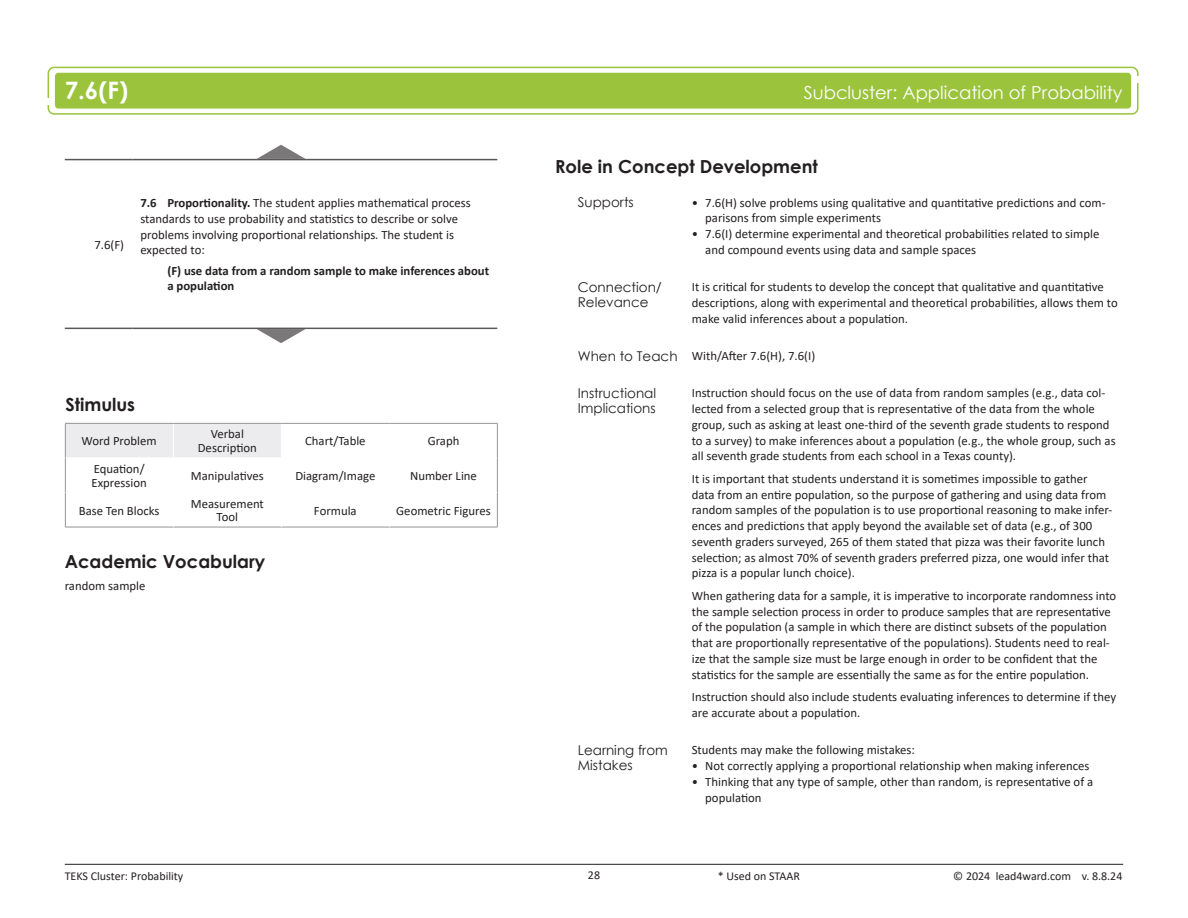
<style>
.page{position:relative;width:1188px;height:918px;background:#fff}
.page>*{position:absolute;margin:0;border:0;box-sizing:border-box;transform-origin:0 0}
.SE___and_R_or_S{font:700 24px "Century Gothic";color:#fff}
.Heading_1{font:700 18px "Century Gothic";color:#231f20}
.TEKS_Cluster_Title{font:18px "Century Gothic";color:#fff}
.Heading_2{font:13.5px/15px "Century Gothic";color:#231f20}
.K_S-text__light{font:12.75px/15.8px "Calibri";color:#231f20}
.stimulus_table{font:12.75px/13.5px "Calibri";color:#231f20;text-align:center}
.K_S-SE__dark{font:700 12.75px/15.8px "Calibri";color:#231f20}
.Academic_Vocab{font:12.75px "Calibri";color:#231f20}
.SE__large{font:12.75px "Calibri";color:#231f20}
.t1{font:12px "Calibri";color:#231f20}
.s1{font-weight:700}
</style>
<div class="page">
<div style="left:48px;top:67px;width:1091px;height:48px;border:2px solid #9bc43c;border-radius:6px"></div>
<div style="left:56px;top:73px;width:1075px;height:35px;background:#9bc43c;border-radius:3px"></div>
<div style="left:55px;top:73px;width:1076px;height:36px;border:1px solid #9bc43c;border-radius:3px"></div>
<div style="left:38px;top:98px;width:15px;height:7px;background:#fff"></div>
<div style="left:1134px;top:76px;width:14px;height:7px;background:#fff"></div>
<hr style="left:65px;top:864px;width:1058px;height:1px;background:#231f20">
<hr style="left:65px;top:159px;width:67px;height:1px;background:#57585a">
<hr style="left:132px;top:159px;width:365px;height:1px;background:#57585a">
<hr style="left:65px;top:328px;width:67px;height:1px;background:#57585a">
<hr style="left:132px;top:328px;width:365px;height:1px;background:#57585a">
<svg style="left:257px;top:145px;width:48px;height:14px"></svg>
<svg style="left:257px;top:329px;width:48px;height:14px"></svg>
<div style="left:66px;top:424px;width:215px;height:33px;background:#ececee"></div>
<hr style="left:65px;top:424px;width:1px;height:34px;background:#939598">
<hr style="left:497px;top:424px;width:1px;height:34px;background:#939598">
<hr style="left:65px;top:458px;width:1px;height:34px;background:#939598">
<hr style="left:497px;top:458px;width:1px;height:34px;background:#939598">
<hr style="left:65px;top:492px;width:1px;height:35px;background:#939598">
<hr style="left:497px;top:492px;width:1px;height:35px;background:#939598">
<hr style="left:65px;top:527px;width:108px;height:1px;background:#939598">
<hr style="left:173px;top:527px;width:108px;height:1px;background:#939598">
<hr style="left:281px;top:527px;width:108px;height:1px;background:#939598">
<hr style="left:389px;top:527px;width:109px;height:1px;background:#939598">
<hr style="left:173px;top:424px;width:1px;height:33px;background:#fff">
<hr style="left:65px;top:423px;width:108px;height:1px;background:#939598">
<hr style="left:173px;top:423px;width:108px;height:1px;background:#939598">
<hr style="left:281px;top:423px;width:108px;height:1px;background:#939598">
<hr style="left:389px;top:423px;width:109px;height:1px;background:#939598">
<p class="SE___and_R_or_S" style="left:65px;top:72px;width:65px">7.6(F)</p>
<p class="TEKS_Cluster_Title" style="left:804px;top:80px;width:320px">Subcluster: Application of Probability</p>
<p class="SE__large" style="left:94px;top:236px;width:31px">7.6(F)</p>
<p class="K_S-text__light" style="left:140px;top:195px;width:332px"><span class="s1">7.6 Proportionality.</span> The student applies mathematical process standards to use probability and statistics to describe or solve problems involving proportional relationships. The student is expected to:</p>
<p class="K_S-SE__dark" style="left:167px;top:262px;width:323px">(F) use data from a random sample to make inferences about a population</p>
<p class="Heading_1" style="left:65px;top:391px;width:71px">Stimulus</p>
<p class="stimulus_table" style="left:82px;top:434px;width:77px">Word Problem</p>
<p class="stimulus_table" style="left:198px;top:427px;width:61px">Verbal<br>Description</p>
<p class="stimulus_table" style="left:305px;top:434px;width:62px">Chart/Table</p>
<p class="stimulus_table" style="left:428px;top:434px;width:33px">Graph</p>
<p class="stimulus_table" style="left:91px;top:462px;width:57px;text-align:left">Equation/<br>Expression</p>
<p class="stimulus_table" style="left:191px;top:469px;width:75px">Manipulatives</p>
<p class="stimulus_table" style="left:295px;top:469px;width:82px">Diagram/Image</p>
<p class="stimulus_table" style="left:410px;top:469px;width:68px">Number Line</p>
<p class="stimulus_table" style="left:79px;top:503px;width:82px">Base Ten Blocks</p>
<p class="stimulus_table" style="left:191px;top:497px;width:75px">Measurement<br>Tool</p>
<p class="stimulus_table" style="left:314px;top:503px;width:44px">Formula</p>
<p class="stimulus_table" style="left:396px;top:503px;width:96px">Geometric Figures</p>
<p class="Heading_1" style="left:65px;top:548px;width:202px">Academic Vocabulary</p>
<p class="Academic_Vocab" style="left:65px;top:576px;width:82px">random sample</p>
<p class="Heading_1" style="left:555px;top:153px;width:264px">Role in Concept Development</p>
<p class="Heading_2" style="left:578px;top:195px;width:58px">Supports</p>
<p class="K_S-text__light" style="left:705px;top:194px;width:402px;text-indent:-14px">• 7.6(H) solve problems using qualitative and quantitative predictions and com‐ parisons from simple experiments</p>
<p class="K_S-text__light" style="left:705px;top:226px;width:396px;text-indent:-14px">• 7.6(I) determine experimental and theoretical probabilities related to simple and compound events using data and sample spaces</p>
<p class="Heading_2" style="left:578px;top:279px;width:86px">Connection/<br>Relevance</p>
<p class="K_S-text__light" style="left:692px;top:279px;width:427px">It is critical for students to develop the concept that qualitative and quantitative descriptions, along with experimental and theoretical probabilities, allows them to make valid inferences about a population.</p>
<p class="Heading_2" style="left:578px;top:348px;width:101px">When to Teach</p>
<p class="K_S-text__light" style="left:692px;top:348px;width:125px">With/After 7.6(H), 7.6(I)</p>
<p class="Heading_2" style="left:578px;top:385px;width:80px">Instructional<br>Implications</p>
<p class="K_S-text__light" style="left:692px;top:385px;width:425px">Instruction should focus on the use of data from random samples (e.g., data col‐ lected from a selected group that is representative of the data from the whole group, such as asking at least one-third of the seventh grade students to respond to a survey) to make inferences about a population (e.g., the whole group, such as all seventh grade students from each school in a Texas county).</p>
<p class="K_S-text__light" style="left:692px;top:471px;width:422px">It is important that students understand it is sometimes impossible to gather data from an entire population, so the purpose of gathering and using data from random samples of the population is to use proportional reasoning to make infer‐ ences and predictions that apply beyond the available set of data (e.g., of 300 seventh graders surveyed, 265 of them stated that pizza was their favorite lunch selection; as almost 70% of seventh graders preferred pizza, one would infer that pizza is a popular lunch choice).</p>
<p class="K_S-text__light" style="left:692px;top:588px;width:426px">When gathering data for a sample, it is imperative to incorporate randomness into the sample selection process in order to produce samples that are representative of the population (a sample in which there are distinct subsets of the population that are proportionally representative of the populations). Students need to real‐ ize that the sample size must be large enough in order to be confident that the statistics for the sample are essentially the same as for the entire population.</p>
<p class="K_S-text__light" style="left:692px;top:689px;width:426px">Instruction should also include students evaluating inferences to determine if they are accurate about a population.</p>
<p class="Heading_2" style="left:578px;top:742px;width:92px">Learning from<br>Mistakes</p>
<p class="K_S-text__light" style="left:692px;top:742px;width:225px">Students may make the following mistakes:</p>
<p class="K_S-text__light" style="left:692px;top:758px;width:399px">• Not correctly applying a proportional relationship when making inferences</p>
<p class="K_S-text__light" style="left:705px;top:773px;width:389px;text-indent:-14px">• Thinking that any type of sample, other than random, is representative of a population</p>
<p class="t1" style="left:65px;top:868px;width:120px">TEKS Cluster: Probability</p>
<p class="t1" style="left:588px;top:867px;width:14px">28</p>
<p class="t1" style="left:718px;top:868px;width:84px">* Used on STAAR</p>
<p class="t1" style="left:953px;top:868px;width:171px">© 2024 lead4ward.com v. 8.8.24</p>
</div>
